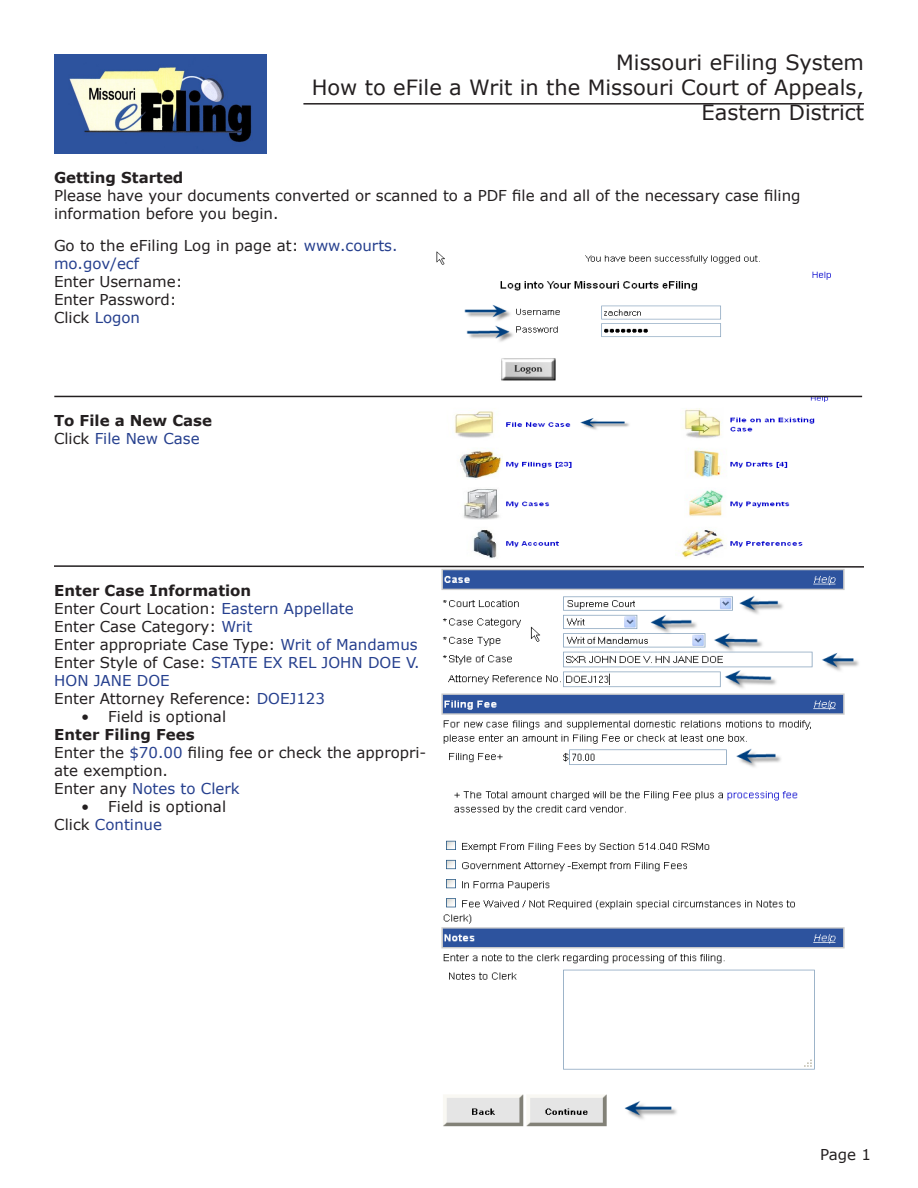
<style>
.page{position:relative;width:918px;height:1188px;background:#fff}
.page>*{position:absolute;margin:0;border:0;box-sizing:border-box;transform-origin:0 0}
.t1{font:21px/25.2px "Verdana";color:#231f20;text-align:right}
.t2{font:15px/18px "Verdana";color:#231f20}
.t3{font:15px/18px "Verdana";color:#253f8e}
.t4{font:700 15px "Verdana";color:#231f20}
.s1{color:#253f8e}
.s2{color:#231f20}
</style>
<div class="page">
<hr style="left:303px;top:103px;width:561px;height:2px;background:#231f20">
<img style="left:54px;top:54px;width:212px;height:100px">
<img style="left:434px;top:251px;width:429px;height:146px">
<img style="left:433px;top:397px;width:429px;height:730px">
<svg style="left:54px;top:565px;width:810px;height:3px"></svg>
<hr style="left:54px;top:396px;width:808px;height:1px;background:#231f20">
<p class="t1" style="left:616px;top:49px;width:249px">Missouri eFiling System</p>
<p class="t1" style="left:312px;top:74px;width:554px">How to eFile a Writ in the Missouri Court of Appeals,<br>Eastern District</p>
<p class="t4" style="left:54px;top:168px;width:131px">Getting Started</p>
<p class="t2" style="left:54px;top:186px;width:748px">Please have your documents converted or scanned to a PDF file and all of the necessary case filing information before you begin.</p>
<p class="t2" style="left:54px;top:237px;width:345px">Go to the eFiling Log in page at: <span class="s1">www.courts. mo.gov/ecf</span></p>
<p class="t2" style="left:54px;top:273px;width:130px">Enter Username:</p>
<p class="t2" style="left:54px;top:291px;width:124px">Enter Password:</p>
<p class="t2" style="left:54px;top:309px;width:88px">Click <span class="s1">Logon</span></p>
<p class="t4" style="left:54px;top:411px;width:160px">To File a New Case</p>
<p class="t3" style="left:54px;top:429px;width:147px"><span class="s2">Click</span> File New Case</p>
<p class="t4" style="left:54px;top:581px;width:198px">Enter Case Information</p>
<p class="t2" style="left:54px;top:599px;width:301px">Enter Court Location: <span class="s1">Eastern Appellate</span></p>
<p class="t2" style="left:54px;top:617px;width:199px">Enter Case Category: <span class="s1">Writ</span></p>
<p class="t2" style="left:54px;top:635px;width:365px">Enter appropriate Case Type: <span class="s1">Writ of Mandamus</span></p>
<p class="t3" style="left:54px;top:653px;width:367px"><span class="s2">Enter Style of Case:</span> STATE EX REL JOHN DOE V.<br>HON JANE DOE</p>
<p class="t2" style="left:54px;top:689px;width:272px">Enter Attorney Reference: <span class="s1">DOEJ123</span></p>
<p class="t2" style="left:81px;top:707px;width:146px">• Field is optional</p>
<p class="t4" style="left:54px;top:725px;width:142px">Enter Filing Fees</p>
<p class="t2" style="left:54px;top:743px;width:374px">Enter the <span class="s1">$70.00</span> filing fee or check the appropri&shy;ate exemption.</p>
<p class="t3" style="left:54px;top:779px;width:187px"><span class="s2">Enter any</span> Notes to Clerk</p>
<p class="t2" style="left:81px;top:797px;width:146px">• Field is optional</p>
<p class="t3" style="left:54px;top:815px;width:109px"><span class="s2">Click</span> Continue</p>
<p class="t2" style="left:820px;top:1145px;width:52px">Page 1</p>
</div>
